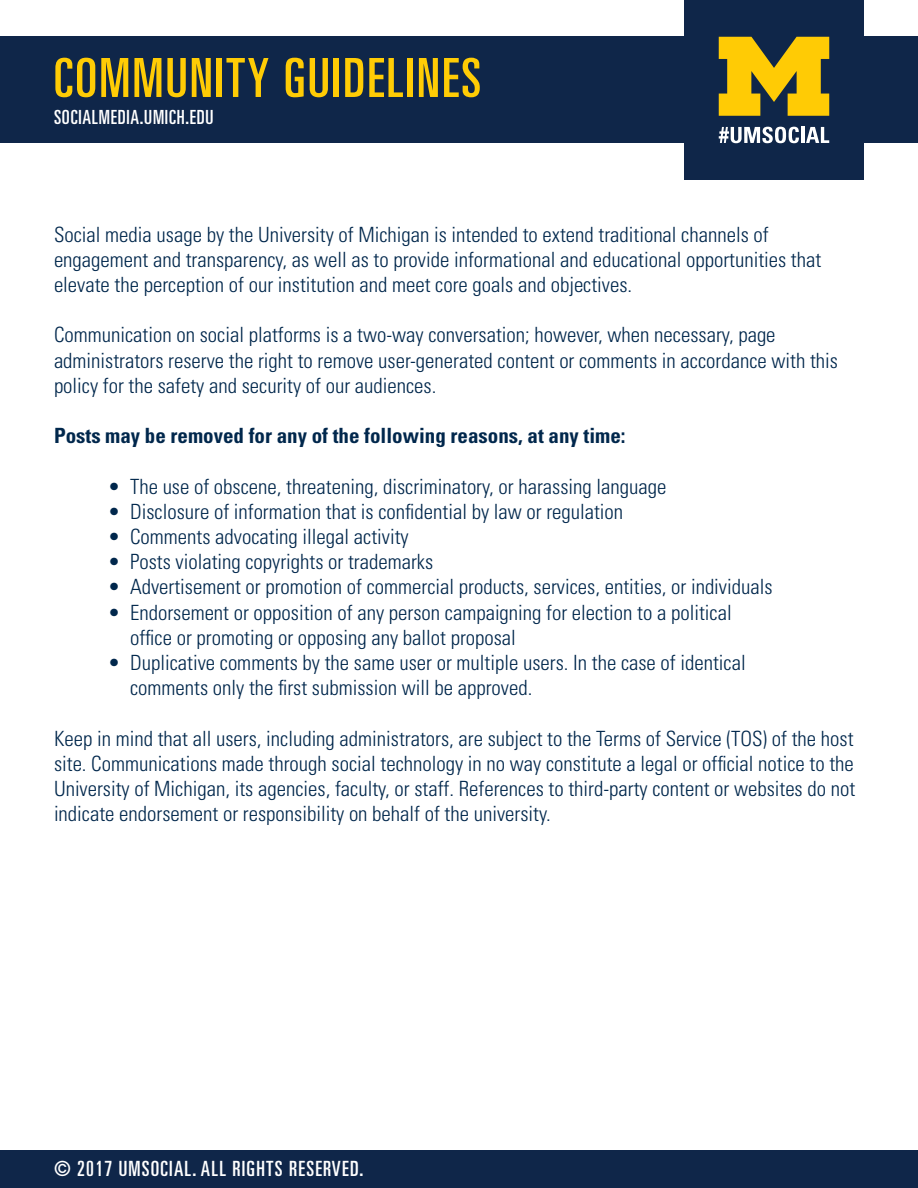
<style>
.page{position:relative;width:918px;height:1188px;background:#fff}
.page>*{position:absolute;margin:0;border:0;box-sizing:border-box;transform-origin:0 0}
.t1{font:ultra-condensed 54px "Univers";letter-spacing:.04em;color:#ffcc05}
.t2{font:300 condensed 21px/25.2px "Univers";color:#00274c}
.t3{font:700 condensed 21px "Univers";color:#00274c}
.t4{font:ultra-condensed 21px "Univers";letter-spacing:.06em;color:#fff}
.t5{font:ultra-condensed 19.5px "Univers";letter-spacing:.04em;color:#fff}
</style>
<div class="page">
<div style="left:0;top:37px;width:918px;height:106px;background:#0f2649"></div>
<div style="left:684px;top:0;width:180px;height:180px;background:#0f2649"></div>
<svg style="left:719px;top:37px;width:110px;height:79px"></svg>
<svg style="left:719px;top:127px;width:80px;height:16px"></svg>
<hr style="left:801px;top:127px;width:3px;height:16px;background:#fff">
<svg style="left:806px;top:127px;width:23px;height:16px"></svg>
<div style="left:0;top:1151px;width:918px;height:37px;background:#0f2649"></div>
<p class="t1" style="left:54px;top:47px;width:429px">COMMUNITY GUIDELINES</p>
<p class="t5" style="left:54px;top:106px;width:161px">SOCIALMEDIA.UMICH.EDU</p>
<p class="t2" style="left:54px;top:222px;width:769px">Social media usage by the University of Michigan is intended to extend traditional channels of engagement and transparency, as well as to provide informational and educational opportunities that elevate the perception of our institution and meet core goals and objectives.</p>
<p class="t2" style="left:54px;top:322px;width:786px">Communication on social platforms is a two-way conversation; however, when necessary, page administrators reserve the right to remove user-generated content or comments in accordance with this policy for the safety and security of our audiences.</p>
<p class="t3" style="left:54px;top:423px;width:573px">Posts may be removed for any of the following reasons, at any time:</p>
<p class="t2" style="left:108px;top:474px;width:560px">• The use of obscene, threatening, discriminatory, or harassing language</p>
<p class="t2" style="left:108px;top:499px;width:517px">• Disclosure of information that is confidential by law or regulation</p>
<p class="t2" style="left:108px;top:524px;width:302px">• Comments advocating illegal activity</p>
<p class="t2" style="left:108px;top:549px;width:327px">• Posts violating copyrights or trademarks</p>
<p class="t2" style="left:108px;top:574px;width:666px">• Advertisement or promotion of commercial products, services, entities, or individuals</p>
<p class="t2" style="left:130px;top:600px;width:603px;text-indent:-22px">• Endorsement or opposition of any person campaigning for election to a political office or promoting or opposing any ballot proposal</p>
<p class="t2" style="left:130px;top:650px;width:617px;text-indent:-22px">• Duplicative comments by the same user or multiple users. In the case of identical comments only the first submission will be approved.</p>
<p class="t2" style="left:54px;top:726px;width:803px;text-align:justify">Keep in mind that all users, including administrators, are subject to the Terms of Service (TOS) of the host site. Communications made through social technology in no way constitute a legal or official notice to the University of Michigan, its agencies, faculty, or staff. References to third-party content or websites do not indicate endorsement or responsibility on behalf of the university.</p>
<p class="t4" style="left:54px;top:1157px;width:311px">© 2017 UMSOCIAL. ALL RIGHTS RESERVED.</p>
</div>
